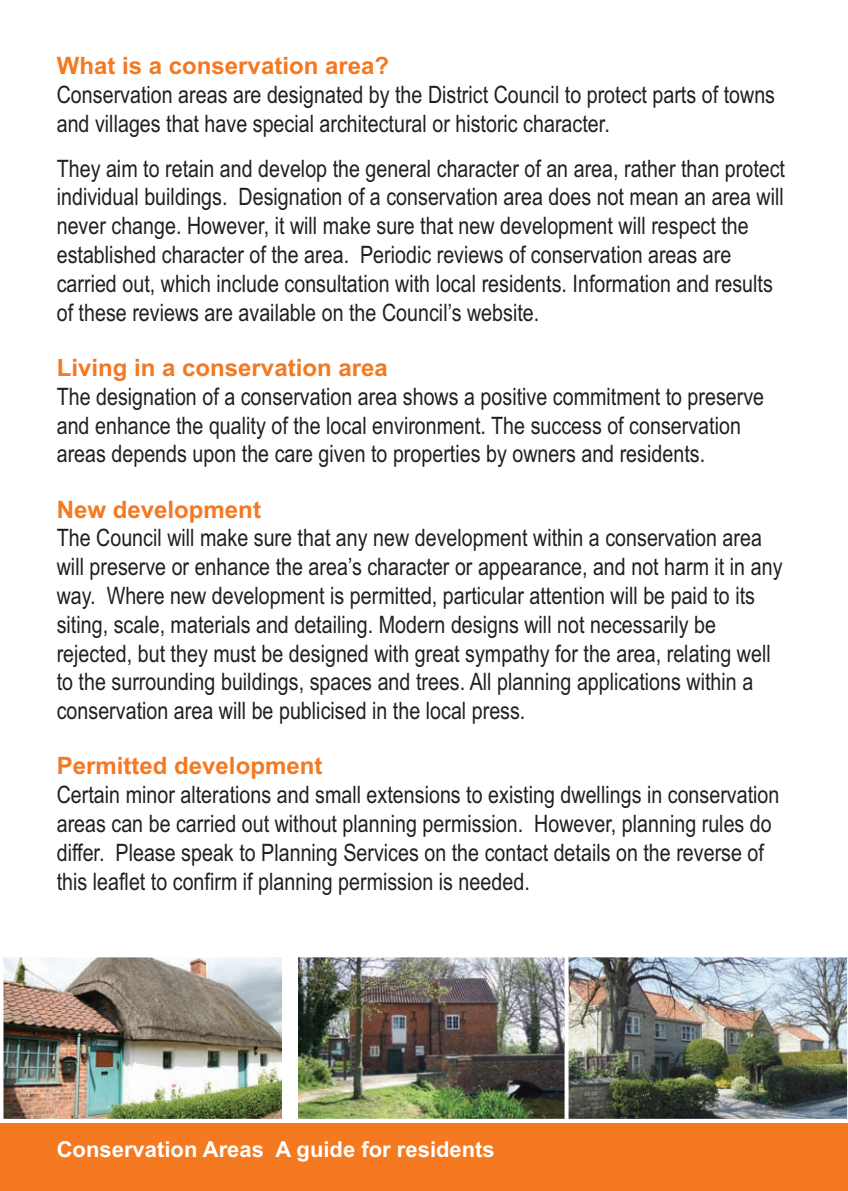
<style>
.page{position:relative;width:848px;height:1191px;background:#fff}
.page>*{position:absolute;margin:0;border:0;box-sizing:border-box;transform-origin:0 0}
.t1{font:24px/28.8px "Arial Narrow";color:#231f20}
.t2{font:700 24px "Arial";color:#f47921}
.t3{font:700 22px "Arial";color:#fff}
</style>
<div class="page">
<div style="left:0;top:1119px;width:847px;height:72px;background:#f47921"></div>
<img style="left:3px;top:957px;width:279px;height:161px">
<img style="left:298px;top:957px;width:266px;height:161px">
<img style="left:568px;top:957px;width:278px;height:161px">
<svg style="left:564px;top:957px;width:1px;height:161px"></svg>
<svg style="left:0;top:1118px;width:847px;height:4px;background:#e0e1db"></svg>
<p class="t2" style="left:57px;top:52px;width:334px">What is a conservation area?</p>
<p class="t1" style="left:57px;top:80px;width:719px">Conservation areas are designated by the District Council to protect parts of towns and villages that have special architectural or historic character.</p>
<p class="t1" style="left:57px;top:154px;width:729px">They aim to retain and develop the general character of an area, rather than protect individual buildings. Designation of a conservation area does not mean an area will never change. However, it will make sure that new development will respect the established character of the area. Periodic reviews of conservation areas are carried out, which include consultation with local residents. Information and results of these reviews are available on the Council’s website.</p>
<p class="t2" style="left:57px;top:353px;width:332px">Living in a conservation area</p>
<p class="t1" style="left:57px;top:382px;width:708px">The designation of a conservation area shows a positive commitment to preserve and enhance the quality of the local environment. The success of conservation areas depends upon the care given to properties by owners and residents.</p>
<p class="t2" style="left:57px;top:495px;width:206px">New development</p>
<p class="t1" style="left:57px;top:523px;width:727px">The Council will make sure that any new development within a conservation area will preserve or enhance the area’s character or appearance, and not harm it in any way. Where new development is permitted, particular attention will be paid to its siting, scale, materials and detailing. Modern designs will not necessarily be rejected, but they must be designed with great sympathy for the area, relating well to the surrounding buildings, spaces and trees. All planning applications within a conservation area will be publicised in the local press.</p>
<p class="t2" style="left:57px;top:752px;width:267px">Permitted development</p>
<p class="t1" style="left:57px;top:780px;width:724px">Certain minor alterations and small extensions to existing dwellings in conservation areas can be carried out without planning permission. However, planning rules do differ. Please speak to Planning Services on the contact details on the reverse of this leaflet to confirm if planning permission is needed.</p>
<p class="t3" style="left:57px;top:1136px;width:439px">Conservation Areas A guide for residents</p>
</div>
